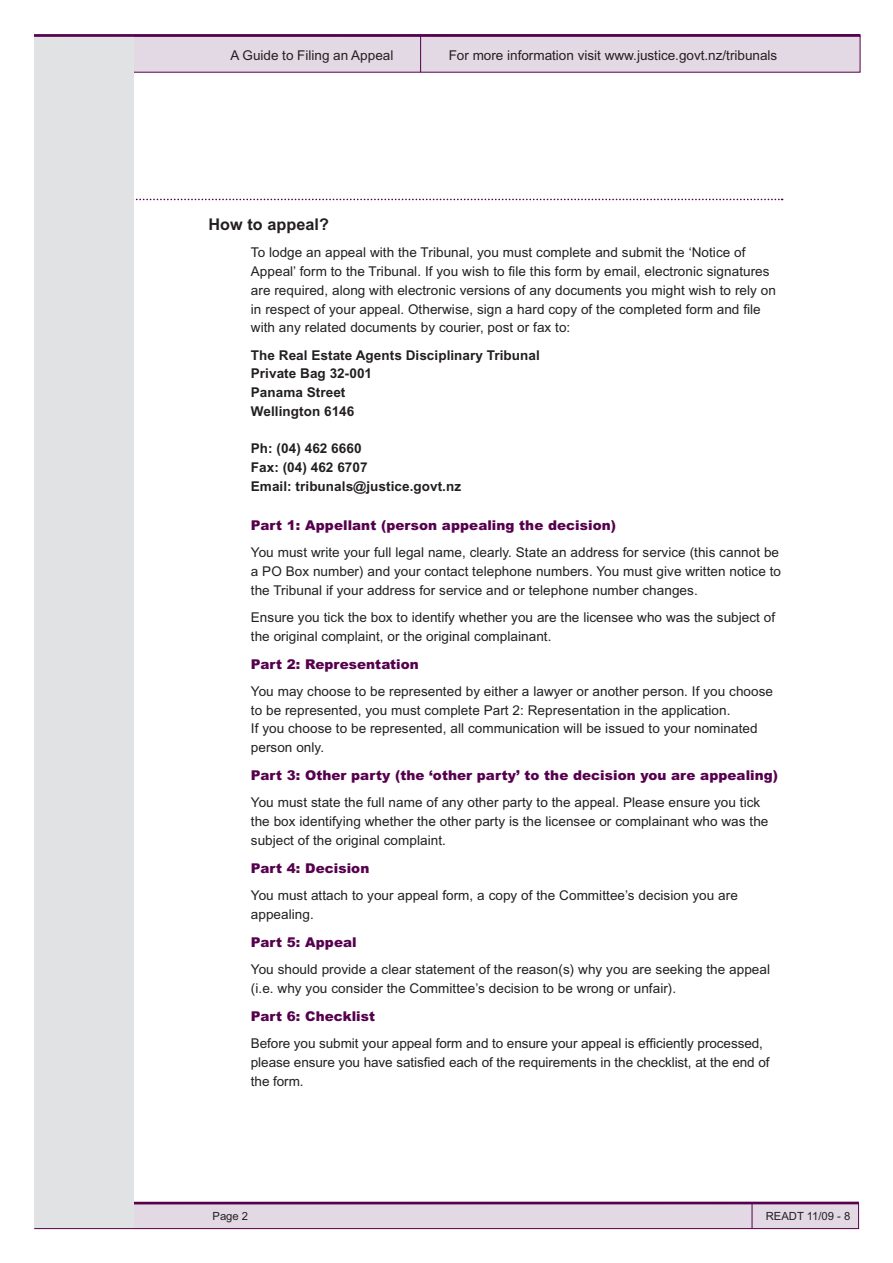
<style>
.page{position:relative;width:893px;height:1263px;background:#fff}
.page>*{position:absolute;margin:0;border:0;box-sizing:border-box;transform-origin:0 0}
.t1{font:700 16.2px "Arial MT Std";letter-spacing:.005em;color:#231f20}
.t2{font:13.5px/18.8px "Arial MT Std";letter-spacing:.005em;color:#231f20}
.t3{font:900 13.5px "Arial MT Std";letter-spacing:.005em;color:#56004e}
.t4{font:700 13.5px/18.8px "Arial MT Std";letter-spacing:.005em;color:#231f20}
.t5{font:11.25px "Arial MT Std";color:#231f20}
</style>
<div class="page">
<svg style="left:134px;top:199px;width:649px;height:1px"></svg>
<div style="left:38px;top:34px;width:822px;height:38px;background:#e3d9e4"></div>
<hr style="left:38px;top:1201px;width:821px;height:3px;background:#56004e">
<hr style="left:420px;top:35px;width:1px;height:37px;background:#56004e">
<div style="left:34px;top:34px;width:100px;height:1195px;background:#e1e2e4"></div>
<hr style="left:34px;top:34px;width:826px;height:3px;background:#56004e">
<svg style="left:34px;top:1204px;width:825px;height:25px;background:#dbcfdc"></svg>
<p class="t2" style="left:230px;top:45px;width:164px">A Guide to Filing an Appeal</p>
<p class="t2" style="left:449px;top:45px;width:330px">For more information visit www.justice.govt.nz/tribunals</p>
<p class="t1" style="left:208px;top:215px;width:122px">How to appeal?</p>
<p class="t2" style="left:251px;top:243px;width:527px">To lodge an appeal with the Tribunal, you must complete and submit the ‘Notice of Appeal’ form to the Tribunal. If you wish to file this form by email, electronic signatures are required, along with electronic versions of any documents you might wish to rely on in respect of your appeal. Otherwise, sign a hard copy of the completed form and file with any related documents by courier, post or fax to:</p>
<p class="t4" style="left:251px;top:345px;width:290px">The Real Estate Agents Disciplinary Tribunal<br>Private Bag 32-001<br>Panama Street<br>Wellington 6146</p>
<p class="t4" style="left:251px;top:439px;width:212px">Ph: (04) 462 6660<br>Fax: (04) 462 6707<br>Email: tribunals@justice.govt.nz</p>
<p class="t3" style="left:251px;top:516px;width:367px">Part 1: Appellant (person appealing the decision)</p>
<p class="t2" style="left:251px;top:543px;width:532px">You must write your full legal name, clearly. State an address for service (this cannot be a PO Box number) and your contact telephone numbers. You must give written notice to the Tribunal if your address for service and or telephone number changes.</p>
<p class="t2" style="left:251px;top:608px;width:526px">Ensure you tick the box to identify whether you are the licensee who was the subject of the original complaint, or the original complainant.</p>
<p class="t3" style="left:251px;top:655px;width:170px">Part 2: Representation</p>
<p class="t2" style="left:251px;top:682px;width:524px">You may choose to be represented by either a lawyer or another person. If you choose to be represented, you must complete Part 2: Representation in the application.<br>If you choose to be represented, all communication will be issued to your nominated person only.</p>
<p class="t3" style="left:251px;top:767px;width:529px">Part 3: Other party (the ‘other party’ to the decision you are appealing)</p>
<p class="t2" style="left:251px;top:793px;width:519px">You must state the full name of any other party to the appeal. Please ensure you tick the box identifying whether the other party is the licensee or complainant who was the subject of the original complaint.</p>
<p class="t3" style="left:251px;top:860px;width:120px">Part 4: Decision</p>
<p class="t2" style="left:251px;top:886px;width:488px">You must attach to your appeal form, a copy of the Committee’s decision you are appealing.</p>
<p class="t3" style="left:251px;top:934px;width:107px">Part 5: Appeal</p>
<p class="t2" style="left:251px;top:960px;width:521px">You should provide a clear statement of the reason(s) why you are seeking the appeal (i.e. why you consider the Committee’s decision to be wrong or unfair).</p>
<p class="t3" style="left:251px;top:1008px;width:126px">Part 6: Checklist</p>
<p class="t2" style="left:251px;top:1034px;width:520px">Before you submit your appeal form and to ensure your appeal is efficiently processed, please ensure you have satisfied each of the requirements in the checklist, at the end of the form.</p>
<p class="t5" style="left:213px;top:1210px;width:37px">Page 2</p>
<p class="t5" style="left:766px;top:1210px;width:86px">READT 11/09 - 8</p>
</div>
